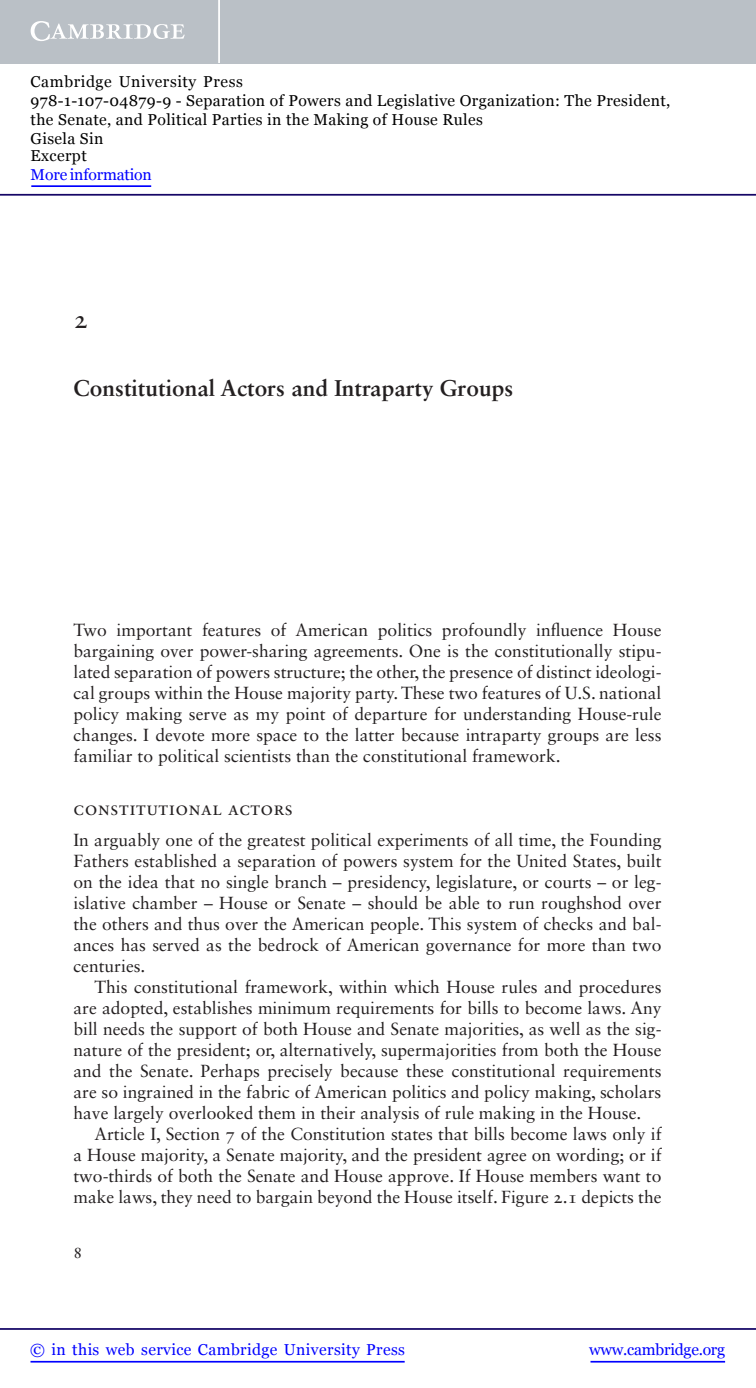
<style>
.page{position:relative;width:756px;height:1388px;background:#fff}
.page>*{position:absolute;margin:0;border:0;box-sizing:border-box;transform-origin:0 0}
.t1{font:26.25px "Sabon LT Std";color:#231f20}
.t2{font:700 22.75px "Sabon LT Std";color:#231f20}
.t3{font:19.25px "Sabon LT Std";letter-spacing:.025em;color:#231f20}
.t4{font:17.5px/21px "Sabon LT Std";color:#231f20;text-align:justify}
.t5{font:15.75px/18.6px "Georgia";letter-spacing:.025em;color:#000}
.t6{font:15.75px "Georgia";letter-spacing:.025em;color:#00f}
.t7{font:15.75px "Georgia";letter-spacing:-.015em;color:#00f}
.t8{font:15.75px "Georgia";letter-spacing:-.01em;color:#00f}
.t9{font:15.75px "Sabon LT Std";color:#231f20}
</style>
<div class="page">
<hr style="left:591px;top:1361px;width:134px;height:1px;background:#00f">
<hr style="left:0;top:1328px;width:756px;height:2px;background:#150666">
<hr style="left:31px;top:1361px;width:374px;height:1px;background:#00f">
<div style="left:0;top:0;width:756px;height:63px;background:#bac0c6"></div>
<svg style="left:31px;top:21px;width:154px;height:20px"></svg>
<hr style="left:218px;top:0;width:2px;height:63px;background:#fff">
<hr style="left:0;top:194px;width:756px;height:2px;background:#150666">
<hr style="left:31px;top:185px;width:120px;height:2px;background:#00f">
<p class="t5" style="left:31px;top:73px;width:641px">Cambridge University Press<br>978-1-107-04879-9 - Separation of Powers and Legislative Organization: The President, the Senate, and Political Parties in the Making of House Rules<br>Gisela Sin<br>Excerpt</p>
<p class="t8" style="left:31px;top:165px;width:123px">More information</p>
<h1 class="t1" style="left:74px;top:308px;width:16px">2</h1>
<h2 class="t2" style="left:74px;top:379px;width:441px">Constitutional Actors and Intraparty Groups</h2>
<p class="t4" style="left:74px;top:621px;width:590px">Two important features of American politics profoundly influence House bargaining over power-sharing agreements. One is the constitutionally stipu&shy;lated separation of powers structure; the other, the presence of distinct ideologi&shy;cal groups within the House majority party. These two features of U.S. national policy making serve as my point of departure for understanding House-rule changes. I devote more space to the latter because intraparty groups are less familiar to political scientists than the constitutional framework.</p>
<p class="t3" style="left:74px;top:800px;width:221px">Constitutional Actors</p>
<p class="t4" style="left:74px;top:831px;width:590px">In arguably one of the greatest political experiments of all time, the Founding Fathers established a separation of powers system for the United States, built on the idea that no single branch – presidency, legislature, or courts – or leg&shy;islative chamber – House or Senate – should be able to run roughshod over the others and thus over the American people. This system of checks and bal&shy;ances has served as the bedrock of American governance for more than two centuries.</p>
<p class="t4" style="left:74px;top:978px;width:590px;text-indent:21px">This constitutional framework, within which House rules and procedures are adopted, establishes minimum requirements for bills to become laws. Any bill needs the support of both House and Senate majorities, as well as the sig&shy;nature of the president; or, alternatively, supermajorities from both the House and the Senate. Perhaps precisely because these constitutional requirements are so ingrained in the fabric of American politics and policy making, scholars have largely overlooked them in their analysis of rule making in the House.</p>
<p class="t4" style="left:74px;top:1125px;width:590px;text-indent:21px">Article I, Section 7 of the Constitution states that bills become laws only if a House majority, a Senate majority, and the president agree on wording; or if two-thirds of both the Senate and House approve. If House members want to make laws, they need to bargain beyond the House itself. Figure 2.1 depicts the</p>
<p class="t9" style="left:74px;top:1246px;width:10px">8</p>
<p class="t6" style="left:30px;top:1339px;width:376px">© in this web service Cambridge University Press</p>
<p class="t7" style="left:589px;top:1339px;width:137px">www.cambridge.org</p>
</div>
